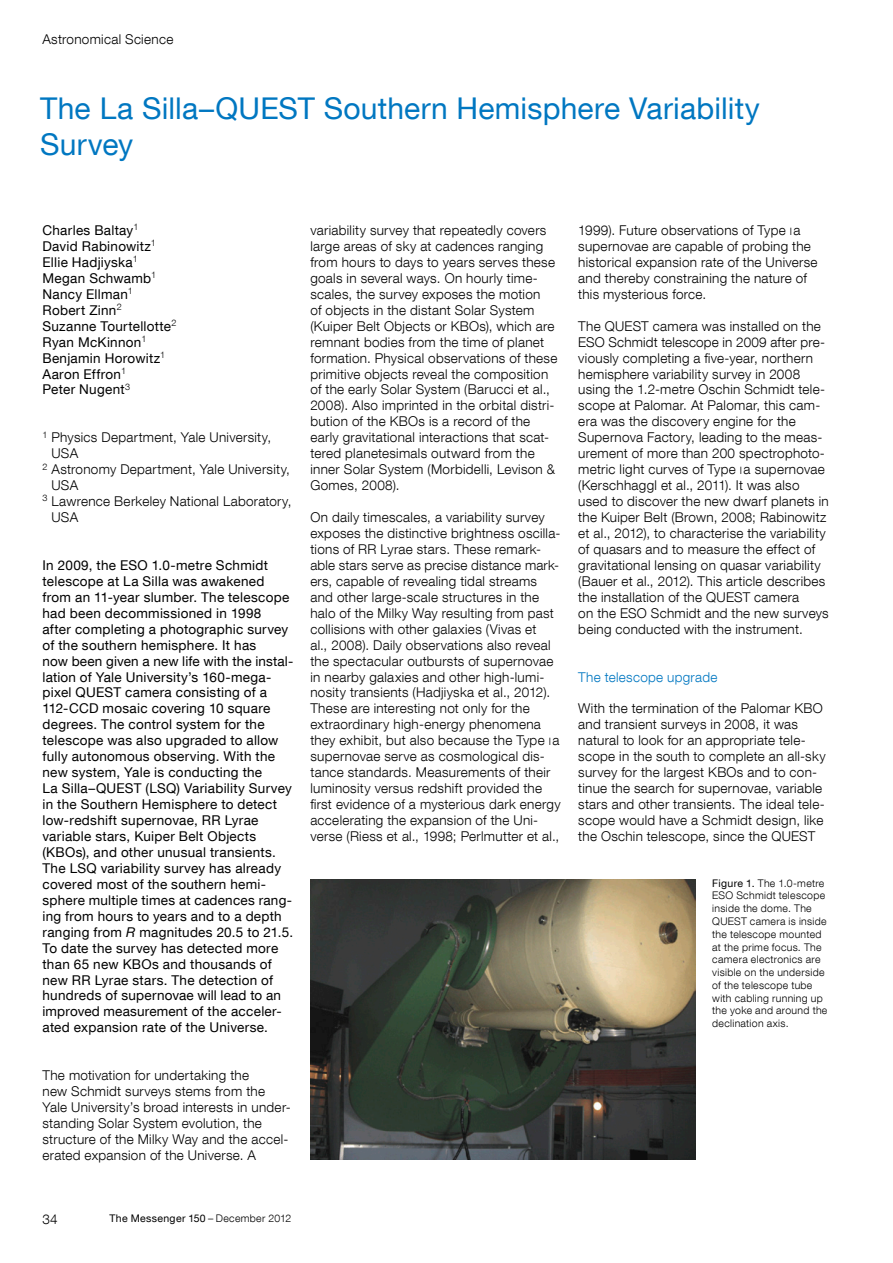
<style>
.page{position:relative;width:893px;height:1263px;background:#fff}
.page>*{position:absolute;margin:0;border:0;box-sizing:border-box;transform-origin:0 0}
.article_title{font:30px/36.2px "Helvetica Neue LT Com";letter-spacing:.005em;color:#0077c1}
._45_9pt{font:300 13.5px/15.9px "Helvetica Neue LT Com";letter-spacing:.02em;color:#000}
._55_9pt{font:13.5px/15.9px "Helvetica Neue LT Com";letter-spacing:.02em;color:#000}
._45_9pt-2{font:13.5px "Helvetica Neue LT Com";letter-spacing:.02em;color:#000}
._45_9pt_blue{font:300 13.5px "Helvetica Neue LT Com";letter-spacing:.02em;color:#0077c1}
._45_7pt_ZA_3_mm{font:300 10.5px/12.8px "Helvetica Neue LT Com";letter-spacing:.03em;color:#000}
.t1{font:10.5px "Helvetica Neue LT Com";letter-spacing:.03em;color:#000}
.s1{font-style:italic}
.s2{font-size:10.2px}
.s3{font-weight:400}
.s4{font-weight:300}
</style>
<div class="page">
<img style="left:310px;top:879px;width:385px;height:281px">
<p class="_45_9pt" style="left:43px;top:31px;width:132px">Astronomical Science</p>
<p class="article_title" style="left:40px;top:90px;width:721px">The La Silla–QUEST Southern Hemisphere Variability<br>Survey</p>
<p class="_45_9pt-2" style="left:43px;top:222px;width:97px">Charles Baltay<sup>1</sup></p>
<p class="_45_9pt-2" style="left:43px;top:238px;width:115px">David Rabinowitz<sup>1</sup></p>
<p class="_45_9pt-2" style="left:43px;top:254px;width:97px">Ellie Hadjiyska<sup>1</sup></p>
<p class="_45_9pt-2" style="left:43px;top:270px;width:115px">Megan Schwamb<sup>1</sup></p>
<p class="_45_9pt-2" style="left:43px;top:286px;width:92px">Nancy Ellman<sup>1</sup></p>
<p class="_45_9pt-2" style="left:43px;top:302px;width:81px">Robert Zinn<sup>2</sup></p>
<p class="_45_9pt-2" style="left:43px;top:318px;width:136px">Suzanne Tourtellotte<sup>2</sup></p>
<p class="_45_9pt-2" style="left:43px;top:333px;width:105px">Ryan McKinnon<sup>1</sup></p>
<p class="_45_9pt-2" style="left:43px;top:349px;width:124px">Benjamin Horowitz<sup>1</sup></p>
<p class="_45_9pt-2" style="left:43px;top:365px;width:85px">Aaron Effron<sup>1</sup></p>
<p class="_45_9pt-2" style="left:43px;top:381px;width:89px">Peter Nugent<sup>3</sup></p>
<p class="_45_9pt" style="left:52px;top:429px;width:221px;text-indent:-9px"><sup>1</sup> Physics Department, Yale University,<br>USA</p>
<p class="_45_9pt" style="left:52px;top:461px;width:240px;text-indent:-9px"><sup>2</sup> Astronomy Department, Yale University,<br>USA</p>
<p class="_45_9pt" style="left:52px;top:493px;width:242px;text-indent:-9px"><sup>3</sup> Lawrence Berkeley National Laboratory,<br>USA</p>
<p class="_55_9pt" style="left:43px;top:557px;width:252px">In 2009, the ESO 1.0-metre Schmidt telescope at La Silla was awakened from an 11-year slumber. The telescope had been decommissioned in 1998<br>after completing a photographic survey of the southern hemisphere. It has<br>now been given a new life with the instal&shy;lation of Yale University’s 160-mega&shy;pixel QUEST camera consisting of a 112-CCD mosaic covering 10 square degrees. The control system for the telescope was also upgraded to allow fully autonomous observing. With the new system, Yale is conducting the<br>La Silla–QUEST (LSQ) Variability Survey in the Southern Hemisphere to detect low-redshift supernovae, RR Lyrae variable stars, Kuiper Belt Objects (KBOs), and other unusual transients.<br>The LSQ variability survey has already covered most of the southern hemi&shy;sphere multiple times at cadences rang&shy;ing from hours to years and to a depth ranging from <span class="s1">R</span> magnitudes 20.5 to 21.5.<br>To date the survey has detected more than 65 new KBOs and thousands of new RR Lyrae stars. The detection of hundreds of supernovae will lead to an improved measurement of the acceler&shy;ated expansion rate of the Universe.</p>
<p class="_45_9pt" style="left:43px;top:1067px;width:250px">The motivation for undertaking the<br>new Schmidt surveys stems from the Yale University’s broad interests in under&shy;standing Solar System evolution, the structure of the Milky Way and the accel&shy;erated expansion of the Universe. A</p>
<p class="_45_9pt" style="left:310px;top:222px;width:248px">variability survey that repeatedly covers large areas of sky at cadences ranging from hours to days to years serves these goals in several ways. On hourly time&shy;scales, the survey exposes the motion<br>of objects in the distant Solar System (Kuiper Belt Objects or KBOs), which are remnant bodies from the time of planet formation. Physical observations of these primitive objects reveal the composition of the early Solar System (Barucci et al., 2008). Also imprinted in the orbital distri&shy;bution of the KBOs is a record of the early gravitational interactions that scat&shy;tered planetesimals outward from the inner Solar System (Morbidelli, Levison &amp; Gomes, 2008).</p>
<p class="_45_9pt" style="left:310px;top:509px;width:252px">On daily timescales, a variability survey exposes the distinctive brightness oscilla&shy;tions of RR Lyrae stars. These remark&shy;able stars serve as precise distance mark&shy;ers, capable of revealing tidal streams and other large-scale structures in the halo of the Milky Way resulting from past collisions with other galaxies (Vivas et<br>al., 2008). Daily observations also reveal the spectacular outbursts of supernovae in nearby galaxies and other high-lumi&shy;nosity transients (Hadjiyska et al., 2012).<br>These are interesting not only for the extraordinary high-energy phenomena they exhibit, but also because the Type <span class="s2">i</span>a supernovae serve as cosmological dis&shy;tance standards. Measurements of their luminosity versus redshift provided the first evidence of a mysterious dark energy accelerating the expansion of the Uni&shy;verse (Riess et al., 1998; Perlmutter et al.,</p>
<p class="_45_9pt" style="left:578px;top:222px;width:241px">1999). Future observations of Type <span class="s2">i</span>a supernovae are capable of probing the historical expansion rate of the Universe and thereby constraining the nature of this mysterious force.</p>
<p class="_45_9pt" style="left:578px;top:318px;width:252px">The QUEST camera was installed on the ESO Schmidt telescope in 2009 after pre&shy;viously completing a five-year, northern hemisphere variability survey in 2008 using the 1.2-metre Oschin Schmidt tele&shy;scope at Palomar. At Palomar, this cam&shy;era was the discovery engine for the Supernova Factory, leading to the meas&shy;urement of more than 200 spectrophoto&shy;metric light curves of Type <span class="s2">i</span>a supernovae (Kerschhaggl et al., 2011). It was also used to discover the new dwarf planets in the Kuiper Belt (Brown, 2008; Rabinowitz et al., 2012), to characterise the variability of quasars and to measure the effect of gravitational lensing on quasar variability (Bauer et al., 2012). This article describes the installation of the QUEST camera<br>on the ESO Schmidt and the new surveys being conducted with the instrument.</p>
<p class="_45_9pt_blue" style="left:578px;top:668px;width:141px">The telescope upgrade</p>
<p class="_45_9pt" style="left:578px;top:700px;width:249px">With the termination of the Palomar KBO and transient surveys in 2008, it was natural to look for an appropriate tele&shy;scope in the south to complete an all-sky survey for the largest KBOs and to con&shy;tinue the search for supernovae, variable stars and other transients. The ideal tele&shy;scope would have a Schmidt design, like the Oschin telescope, since the QUEST</p>
<p class="_45_7pt_ZA_3_mm" style="left:712px;top:876px;width:117px"><span class="s3">Figure 1.</span> The 1.0-metre<br>ESO Schmidt telescope inside the dome. The<br>QUEST camera is inside the telescope mounted at the prime focus. The camera electronics are visible on the underside of the telescope tube with cabling running up the yoke and around the declination axis.</p>
<p class="_45_9pt" style="left:43px;top:1211px;width:17px">34</p>
<p class="t1" style="left:109px;top:1211px;width:183px">The Messenger 150 <span class="s4">– December 2012</span></p>
</div>
